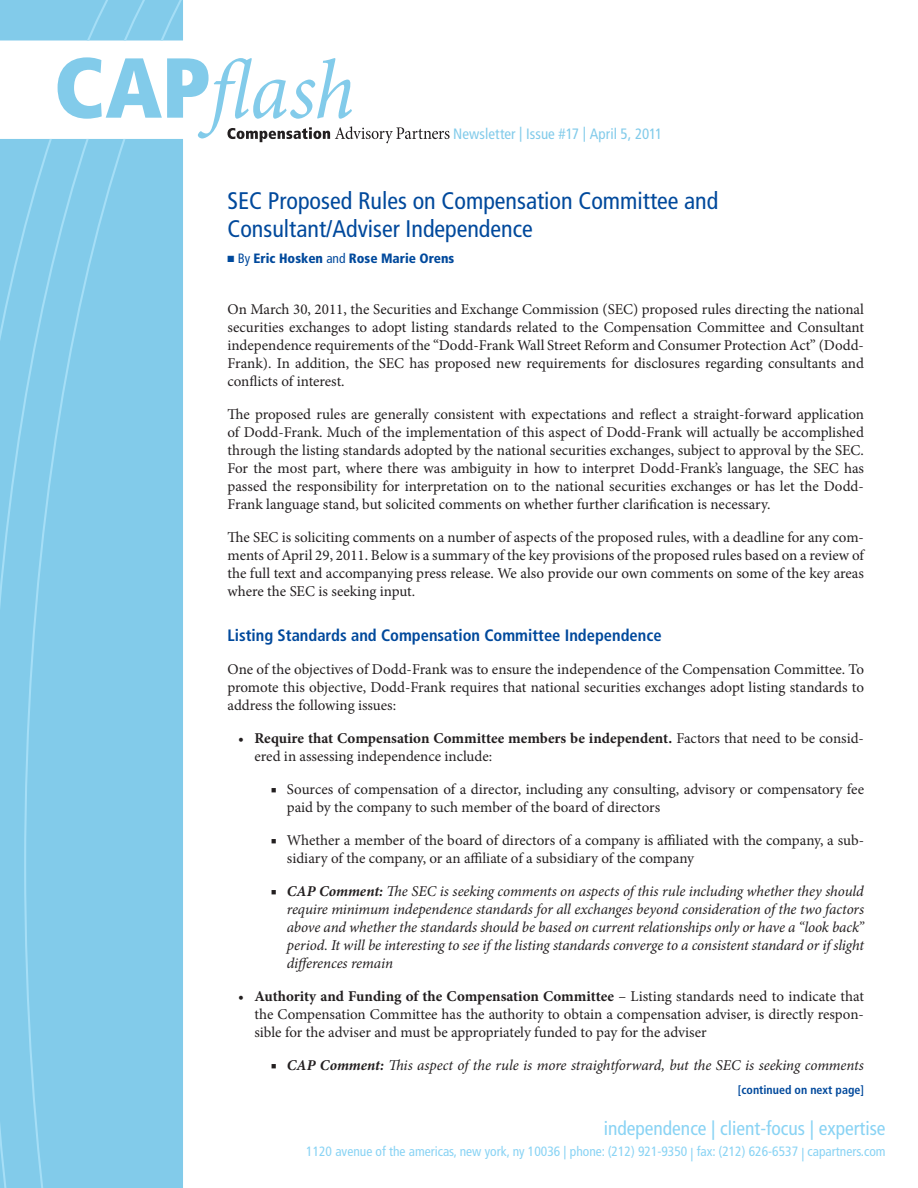
<style>
.page{position:relative;width:918px;height:1188px;background:#fff}
.page>*{position:absolute;margin:0;border:0;box-sizing:border-box;transform-origin:0 0}
.t1{font:italic condensed 84.9px "Minion Pro";color:#82cbea}
.t2{font:condensed 24px/28.8px "Frutiger LT Std";color:#00499c}
.t3{font:condensed 19.5px "Frutiger LT Std";color:#89d3f4}
.t4{font:700 condensed 16.5px "Frutiger LT Std";color:#00499c}
.t5{font:15px/18px "Minion Pro";letter-spacing:-.005em;color:#231f20;text-align:justify}
.t6{font:italic 15px/18px "Minion Pro";letter-spacing:-.01em;color:#231f20;text-align:justify}
.t7{font:condensed 15px "Frutiger LT Std";letter-spacing:.005em;color:#82cbea}
.t8{font:condensed 13.5px "Frutiger LT Std";color:#89d3f4}
.t9{font:900 condensed 13.5px "Frutiger LT Std";color:#00499c}
.t10{font:700 condensed 12px "Frutiger LT Std";color:#00499c}
.s1{font-family:"Frutiger LT Std";font-weight:900;font-style:normal}
.s2{font-weight:400}
.s3{font-weight:700}
.s4{font-style:normal}
</style>
<div class="page">
<svg style="left:227px;top:126px;width:223px;height:17px"></svg>
<svg style="left:0;top:0;width:183px;height:1188px;background:#8ccfeb"></svg>
<h1 class="t1" style="left:54px;top:34px;width:302px"><span class="s1">CAP</span>flash</h1>
<p class="t7" style="left:453px;top:125px;width:211px">Newsletter | Issue #17 | April 5, 2011</p>
<h2 class="t2" style="left:227px;top:186px;width:492px">SEC Proposed Rules on Compensation Committee and<br>Consultant/Adviser Independence</h2>
<p class="t9" style="left:227px;top:251px;width:228px">■ <span class="s2">By</span> Eric Hosken <span class="s2">and</span> Rose Marie Orens</p>
<p class="t5" style="left:227px;top:300px;width:638px">On March 30, 2011, the Securities and Exchange Commission (SEC) proposed rules directing the national securities exchanges to adopt listing standards related to the Compensation Committee and Consultant independence requirements of the “Dodd-Frank Wall Street Reform and Consumer Protection Act” (Dodd-Frank). In addition, the SEC has proposed new requirements for disclosures regarding consultants and conflicts of interest.</p>
<p class="t5" style="left:227px;top:405px;width:638px">The proposed rules are generally consistent with expectations and reflect a straight-forward application of Dodd-Frank. Much of the implementation of this aspect of Dodd-Frank will actually be accomplished through the listing standards adopted by the national securities exchanges, subject to approval by the SEC.<br>For the most part, where there was ambiguity in how to interpret Dodd-Frank’s language, the SEC has passed the responsibility for interpretation on to the national securities exchanges or has let the Dodd-Frank language stand, but solicited comments on whether further clarification is necessary.</p>
<p class="t5" style="left:227px;top:528px;width:638px">The SEC is soliciting comments on a number of aspects of the proposed rules, with a deadline for any com&shy;ments of April 29, 2011. Below is a summary of the key provisions of the proposed rules based on a review of the full text and accompanying press release. We also provide our own comments on some of the key areas where the SEC is seeking input.</p>
<p class="t4" style="left:227px;top:626px;width:436px">Listing Standards and Compensation Committee Independence</p>
<p class="t5" style="left:227px;top:661px;width:638px">One of the objectives of Dodd-Frank was to ensure the independence of the Compensation Committee. To promote this objective, Dodd-Frank requires that national securities exchanges adopt listing standards to address the following issues:</p>
<p class="t5" style="left:254px;top:730px;width:611px;text-indent:-16px">• <span class="s3">Require that Compensation Committee members be independent.</span> Factors that need to be consid&shy;ered in assessing independence include:</p>
<p class="t5" style="left:287px;top:781px;width:579px;text-indent:-16px">■ Sources of compensation of a director, including any consulting, advisory or compensatory fee paid by the company to such member of the board of directors</p>
<p class="t5" style="left:287px;top:832px;width:579px;text-indent:-16px">■ Whether a member of the board of directors of a company is affiliated with the company, a sub&shy;sidiary of the company, or an affiliate of a subsidiary of the company</p>
<p class="t6" style="left:287px;top:883px;width:579px;text-indent:-16px"><span class="s4">■</span> <span class="s3">CAP Comment:</span> The SEC is seeking comments on aspects of this rule including whether they should require minimum independence standards for all exchanges beyond consideration of the two factors above and whether the standards should be based on current relationships only or have a “look back” period. It will be interesting to see if the listing standards converge to a consistent standard or if slight differences remain</p>
<p class="t5" style="left:254px;top:988px;width:611px;text-indent:-16px">• <span class="s3">Authority and Funding of the Compensation Committee</span> – Listing standards need to indicate that the Compensation Committee has the authority to obtain a compensation adviser, is directly respon&shy;sible for the adviser and must be appropriately funded to pay for the adviser</p>
<p class="t6" style="left:271px;top:1057px;width:595px"><span class="s4">■</span> <span class="s3">CAP Comment:</span> This aspect of the rule is more straightforward, but the SEC is seeking comments</p>
<p class="t10" style="left:738px;top:1082px;width:128px">[continued on next page]</p>
<h3 class="t3" style="left:604px;top:1116px;width:283px">independence | client-focus | expertise</h3>
<p class="t8" style="left:306px;top:1144px;width:581px">1120 avenue of the americas, new york, ny 10036 | phone: (212) 921-9350 | fax: (212) 626-6537 | capartners.com</p>
</div>
